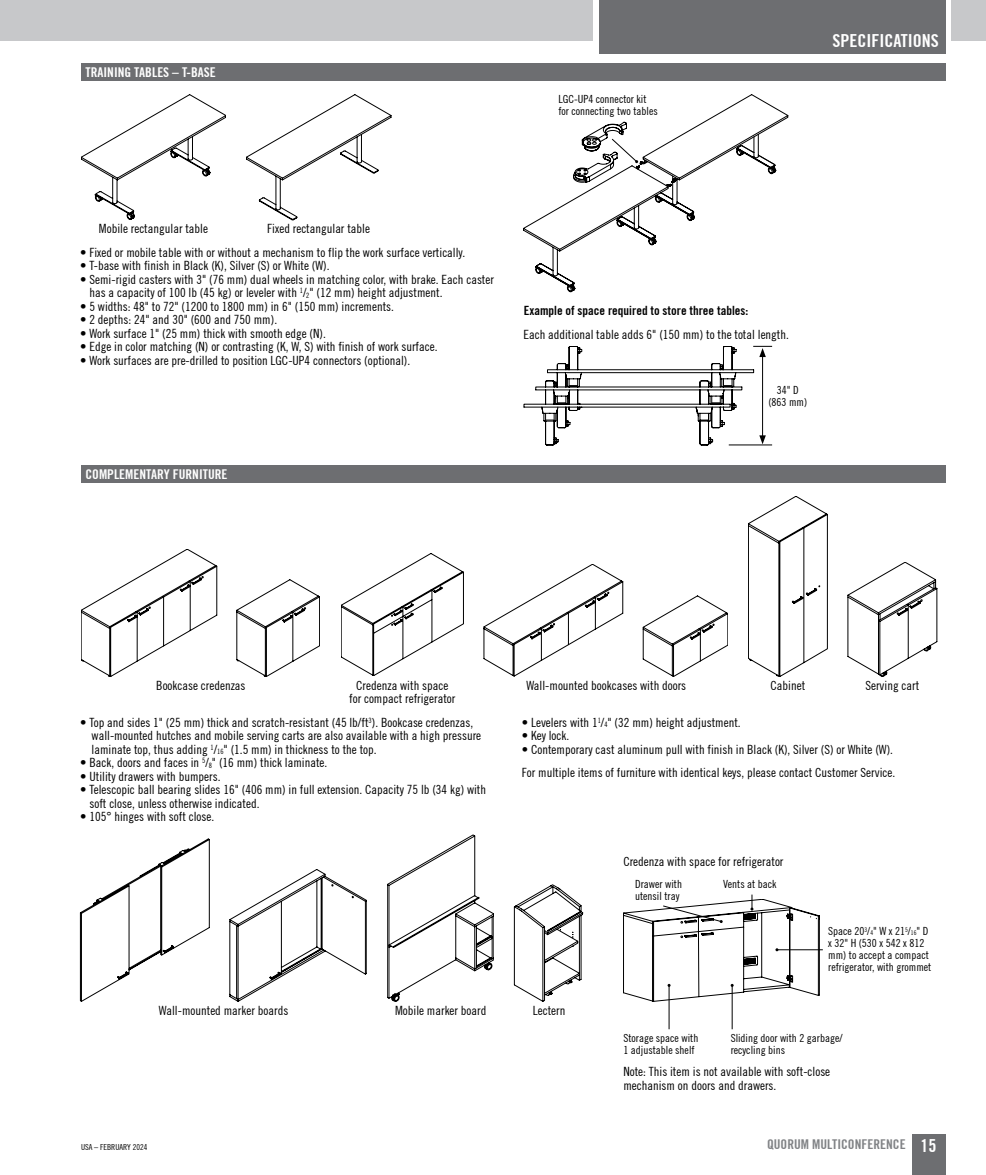
<style>
.page{position:relative;width:986px;height:1175px;background:#fff}
.page>*{position:absolute;margin:0;border:0;box-sizing:border-box;transform-origin:0 0}
.t1{font:700 condensed 18px "Trade Gothic No.20";color:#fff}
.TAB_titre_section{font:700 condensed 13.5px "Trade Gothic No.20";color:#fff}
.t2{font:700 condensed 13.5px "Trade Gothic No.20";color:#808285}
.Cotes{font:condensed 12.75px/13.5px "Trade Gothic No.18";color:#000}
.t3{font:700 condensed 12.75px "Trade Gothic No.20";color:#000}
.Descriptifs{font:condensed 11.25px/12px "Trade Gothic No.18";color:#000}
.Cotes-2{font:condensed 11.25px "Trade Gothic No.18";color:#000}
.t4{font:condensed 8.25px "Trade Gothic No.18";color:#000}
.s1{font-size:7.5px}
.s2{font-size:6.6px}
.s3{font-size:18px;color:#fff}
</style>
<div class="page">
<div style="left:0;top:0;width:592px;height:40px;background:#c7c8ca"></div>
<div style="left:951px;top:0;width:35px;height:40px;background:#c7c8ca"></div>
<div style="left:598px;top:0;width:347px;height:54px;background:#6d6e71"></div>
<div style="left:911px;top:1134px;width:34px;height:40px;background:#6d6e71"></div>
<div style="left:81px;top:63px;width:864px;height:18px;background:#6d6e71"></div>
<div style="left:81px;top:465px;width:864px;height:17px;background:#6d6e71"></div>
<svg style="left:81px;top:94px;width:145px;height:126px"></svg>
<svg style="left:524px;top:346px;width:248px;height:99px"></svg>
<hr style="left:728px;top:445px;width:44px;height:1px;background:#000">
<svg style="left:81px;top:549px;width:239px;height:127px"></svg>
<svg style="left:341px;top:553px;width:122px;height:122px"></svg>
<svg style="left:484px;top:564px;width:140px;height:112px"></svg>
<svg style="left:748px;top:496px;width:79px;height:180px"></svg>
<svg style="left:847px;top:562px;width:90px;height:114px"></svg>
<svg style="left:80px;top:838px;width:130px;height:163px"></svg>
<svg style="left:230px;top:869px;width:137px;height:132px"></svg>
<svg style="left:387px;top:834px;width:107px;height:167px"></svg>
<svg style="left:514px;top:884px;width:69px;height:117px"></svg>
<hr style="left:668px;top:985px;width:1px;height:44px;background:#000">
<hr style="left:731px;top:985px;width:1px;height:44px;background:#000">
<hr style="left:777px;top:949px;width:45px;height:1px;background:#000">
<svg style="left:623px;top:894px;width:196px;height:107px"></svg>
<svg style="left:642px;top:595px;width:86px;height:81px"></svg>
<svg style="left:246px;top:94px;width:145px;height:126px"></svg>
<svg style="left:523px;top:94px;width:265px;height:198px"></svg>
<p class="TAB_titre_section" style="left:86px;top:64px;width:132px">TRAINING TABLES – T-BASE</p>
<p class="Descriptifs" style="left:558px;top:92px;width:101px">LGC-UP4 connector kit for connecting two tables</p>
<h1 class="t1" style="left:832px;top:29px;width:108px">SPECIFICATIONS</h1>
<p class="Cotes" style="left:99px;top:222px;width:111px">Mobile rectangular table</p>
<p class="Cotes" style="left:267px;top:222px;width:104px">Fixed rectangular table</p>
<p class="Cotes" style="left:80px;top:245px;width:386px">• Fixed or mobile table with or without a mechanism to flip the work surface vertically.</p>
<p class="Cotes" style="left:80px;top:259px;width:251px">• T-base with finish in Black (K), Silver (S) or White (W).</p>
<p class="Cotes" style="left:89px;top:272px;width:406px;text-indent:-9px">• Semi-rigid casters with 3" (76 mm) dual wheels in matching color, with brake. Each caster has a capacity of 100 lb (45 kg) or leveler with <sup>1</sup>/<span class="s1">2</span>" (12 mm) height adjustment.</p>
<p class="Cotes" style="left:80px;top:299px;width:315px">• 5 widths: 48" to 72" (1200 to 1800 mm) in 6" (150 mm) increments.</p>
<p class="Cotes" style="left:80px;top:313px;width:198px">• 2 depths: 24" and 30" (600 and 750 mm).</p>
<p class="Cotes" style="left:80px;top:326px;width:247px">• Work surface 1" (25 mm) thick with smooth edge (N).</p>
<p class="Cotes" style="left:80px;top:340px;width:359px">• Edge in color matching (N) or contrasting (K, W, S) with finish of work surface.</p>
<p class="Cotes" style="left:80px;top:353px;width:331px">• Work surfaces are pre-drilled to position LGC-UP4 connectors (optional).</p>
<p class="TAB_titre_section" style="left:86px;top:466px;width:143px">COMPLEMENTARY FURNITURE</p>
<p class="t3" style="left:524px;top:302px;width:226px">Example of space required to store three tables:</p>
<p class="Cotes" style="left:523px;top:327px;width:267px">Each additional table adds 6" (150 mm) to the total length.</p>
<p class="Cotes-2" style="left:777px;top:383px;width:23px">34" D</p>
<p class="Cotes-2" style="left:768px;top:395px;width:40px">(863 mm)</p>
<p class="Cotes" style="left:156px;top:678px;width:91px">Bookcase credenzas</p>
<p class="Cotes" style="left:349px;top:678px;width:108px;text-align:center">Credenza with space for compact refrigerator</p>
<p class="Cotes" style="left:526px;top:678px;width:161px">Wall-mounted bookcases with doors</p>
<p class="Cotes" style="left:770px;top:678px;width:36px">Cabinet</p>
<p class="Cotes" style="left:865px;top:678px;width:55px">Serving cart</p>
<p class="Cotes" style="left:80px;top:715px;width:394px">• Top and sides 1" (25 mm) thick and scratch-resistant (45 lb/ft<sup>3</sup>). Bookcase credenzas,</p>
<p class="Cotes" style="left:92px;top:729px;width:391px">wall-mounted hutches and mobile serving carts are also available with a high pressure</p>
<p class="Cotes" style="left:92px;top:742px;width:286px">laminate top, thus adding <sup>1</sup>/<span class="s1">16</span>" (1.5 mm) in thickness to the top.</p>
<p class="Cotes" style="left:80px;top:756px;width:249px">• Back, doors and faces in <sup>5</sup>/<span class="s1">8</span>" (16 mm) thick laminate.</p>
<p class="Cotes" style="left:80px;top:769px;width:142px">• Utility drawers with bumpers.</p>
<p class="Cotes" style="left:89px;top:783px;width:398px;text-indent:-9px">• Telescopic ball bearing slides 16" (406 mm) in full extension. Capacity 75 lb (34 kg) with soft close, unless otherwise indicated.</p>
<p class="Cotes" style="left:80px;top:810px;width:135px">• 105° hinges with soft close.</p>
<p class="Cotes" style="left:159px;top:1003px;width:131px">Wall-mounted marker boards</p>
<p class="Cotes" style="left:395px;top:1003px;width:93px">Mobile marker board</p>
<p class="Cotes" style="left:522px;top:715px;width:220px">• Levelers with 1<sup>1</sup>/<span class="s1">4</span>" (32 mm) height adjustment.</p>
<p class="Cotes" style="left:522px;top:729px;width:49px">• Key lock.</p>
<p class="Cotes" style="left:522px;top:742px;width:373px">• Contemporary cast aluminum pull with finish in Black (K), Silver (S) or White (W).</p>
<p class="Cotes" style="left:522px;top:765px;width:375px">For multiple items of furniture with identical keys, please contact Customer Service.</p>
<p class="Cotes" style="left:623px;top:854px;width:162px">Credenza with space for refrigerator</p>
<p class="Cotes" style="left:533px;top:1003px;width:34px">Lectern</p>
<p class="Descriptifs" style="left:635px;top:878px;width:48px">Drawer with utensil tray</p>
<p class="Descriptifs" style="left:723px;top:878px;width:55px">Vents at back</p>
<p class="Descriptifs" style="left:828px;top:925px;width:105px">Space 20<sup>3</sup>/<span class="s2">4</span>" W x 21<sup>5</sup>/<span class="s2">16</span>" D x 32" H (530 x 542 x 812 mm) to accept a compact refrigerator, with grommet</p>
<p class="Descriptifs" style="left:623px;top:1032px;width:76px">Storage space with<br>1 adjustable shelf</p>
<p class="Descriptifs" style="left:730px;top:1032px;width:113px">Sliding door with 2 garbage/ recycling bins</p>
<p class="Cotes" style="left:623px;top:1064px;width:208px">Note: This item is not available with soft-close mechanism on doors and drawers.</p>
<p class="t4" style="left:81px;top:1141px;width:68px">USA – FEBRUARY 2024</p>
<p class="t2" style="left:767px;top:1136px;width:171px">QUORUM MULTICONFERENCE <span class="s3">15</span></p>
</div>
